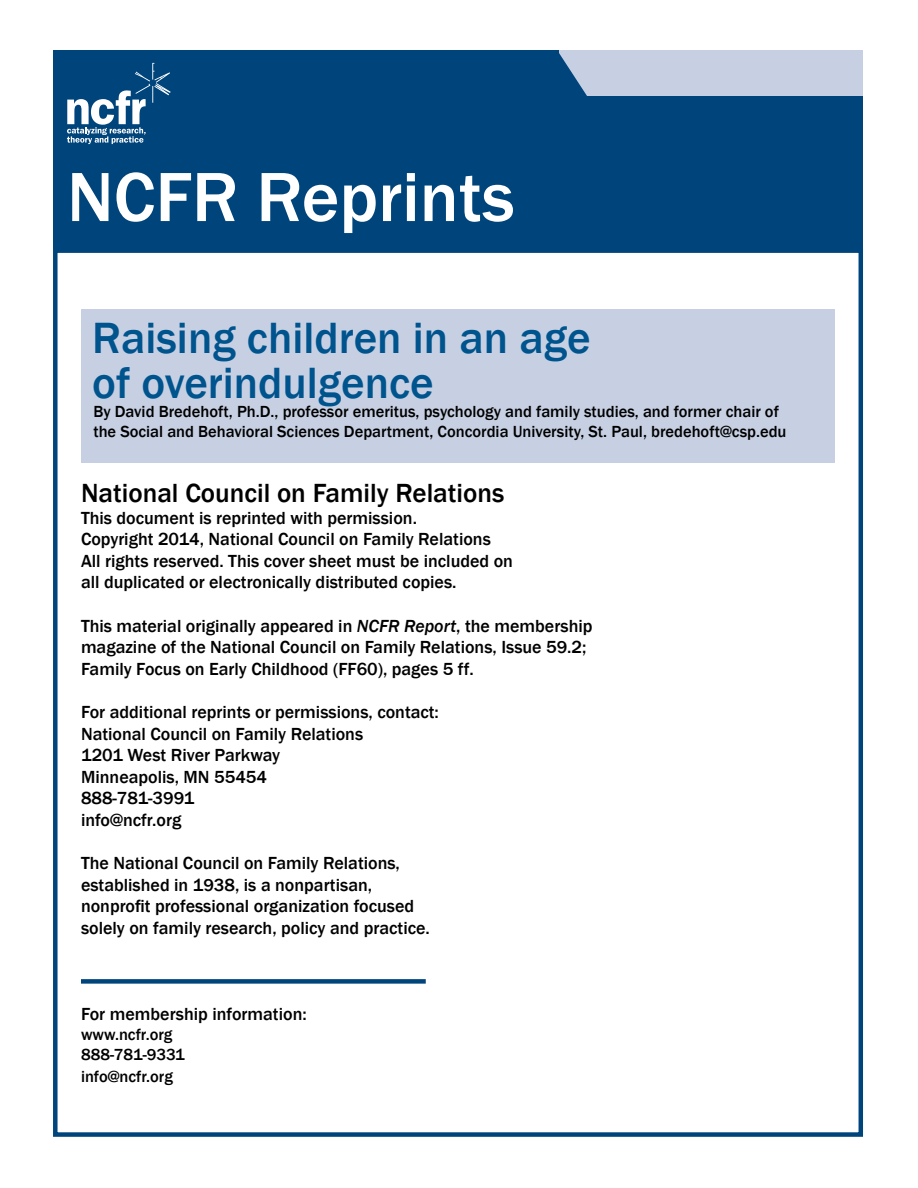
<style>
.page{position:relative;width:918px;height:1188px;background:#fff}
.page>*{position:absolute;margin:0;border:0;box-sizing:border-box;transform-origin:0 0}
.t1{font:500 72px "Franklin Gothic";color:#fff}
.t2{font:500 45px/45px "Franklin Gothic";color:#00548e}
.t3{font:500 27px "Franklin Gothic";color:#000}
.t4{font:500 18px/21.6px "Franklin Gothic";color:#000}
.t5{font:500 16.5px/19.8px "Franklin Gothic";color:#000}
.s1{font-style:italic}
</style>
<div class="page">
<div style="left:81px;top:309px;width:754px;height:153px;background:#c7d0e3"></div>
<div style="left:53px;top:50px;width:810px;height:198px;background:#00447c"></div>
<svg style="left:67px;top:63px;width:104px;height:81px"></svg>
<div style="left:53px;top:248px;width:810px;height:889px;border:4px solid #00447c"></div>
<div style="left:81px;top:979px;width:345px;height:5px;background:#00447c"></div>
<div style="left:559px;top:50px;width:304px;height:46px;background:#c7d0e3"></div>
<svg style="left:559px;top:53px;width:28px;height:43px"></svg>
<h1 class="t1" style="left:67px;top:153px;width:449px">NCFR Reprints</h1>
<h2 class="t2" style="left:92px;top:316px;width:500px">Raising children in an age of overindulgence</h2>
<p class="t5" style="left:93px;top:402px;width:695px">By David Bredehoft, Ph.D., professor emeritus, psychology and family studies, and former chair of the Social and Behavioral Sciences Department, Concordia University, St. Paul, bredehoft@csp.edu</p>
<h3 class="t3" style="left:81px;top:476px;width:425px">National Council on Family Relations</h3>
<p class="t4" style="left:81px;top:507px;width:434px">This document is reprinted with permission.<br>Copyright 2014, National Council on Family Relations All rights reserved. This cover sheet must be included on all duplicated or electronically distributed copies.</p>
<p class="t4" style="left:81px;top:615px;width:513px">This material originally appeared in <span class="s1">NCFR Report</span>, the membership magazine of the National Council on Family Relations, Issue 59.2;<br>Family Focus on Early Childhood (FF60), pages 5 ff.</p>
<p class="t4" style="left:81px;top:701px;width:359px">For additional reprints or permissions, contact:<br>National Council on Family Relations<br>1201 West River Parkway<br>Minneapolis, MN 55454<br>888-781-3991<br>info@ncfr.org</p>
<p class="t4" style="left:81px;top:853px;width:350px">The National Council on Family Relations, established in 1938, is a nonpartisan, nonprofit professional organization focused solely on family research, policy and practice.</p>
<p class="t4" style="left:81px;top:1004px;width:227px">For membership information:</p>
<p class="t5" style="left:81px;top:1025px;width:105px">www.ncfr.org<br>888-781-9331</p>
<p class="t5" style="left:81px;top:1066px;width:94px">info@ncfr.org</p>
</div>
